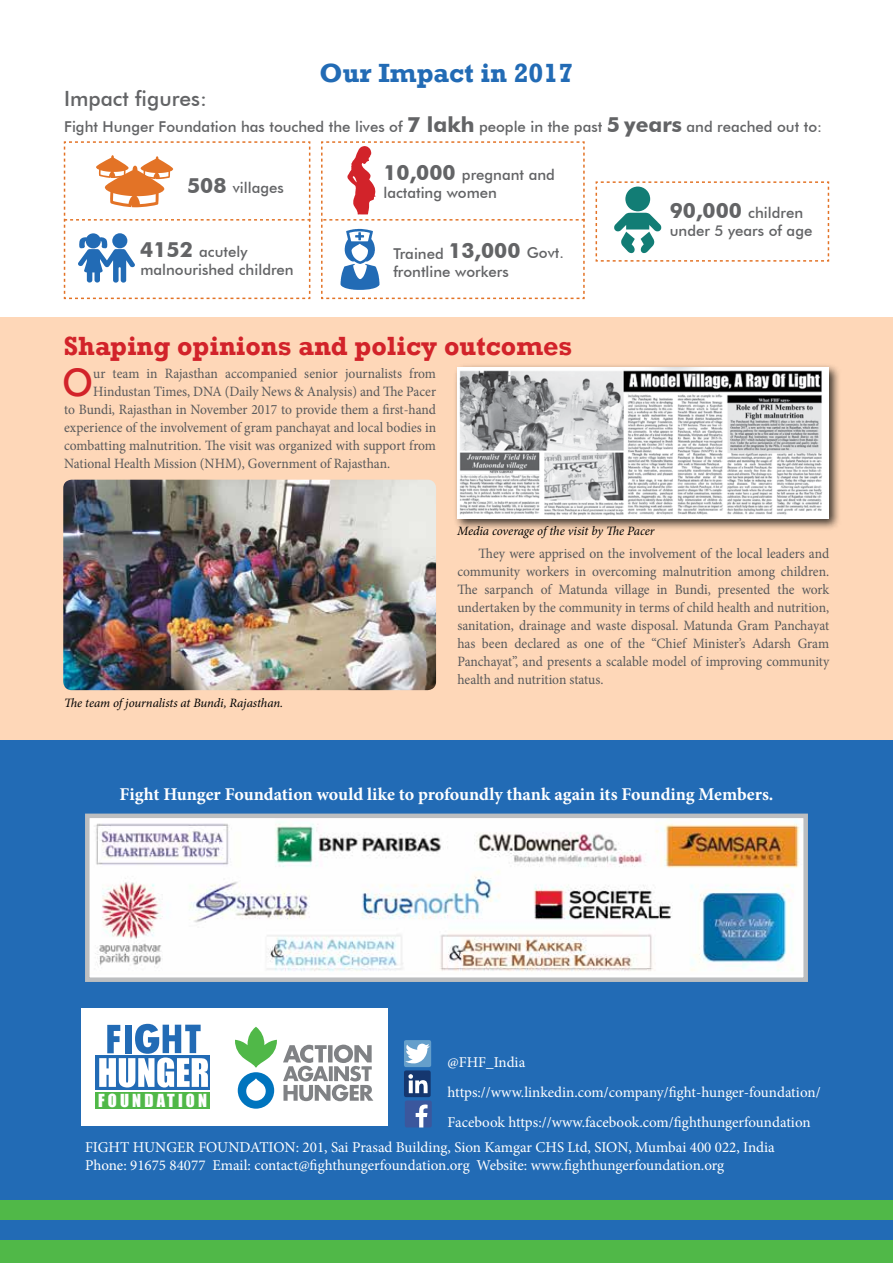
<style>
.page{position:relative;width:893px;height:1263px;background:#fff}
.page>*{position:absolute;margin:0;border:0;box-sizing:border-box;transform-origin:0 0}
.t1{font:40.8px "Rockwell";color:#d2232a;scale:.95 1}
.t2{font:700 27px "Rockwell";color:#d2232a}
.t3{font:700 27px "Rockwell";color:#226bb5}
.t4{font:500 21px "Futura BT";color:#636466}
.t5{font:700 18px "Minion Pro";color:#fff}
.t6{font:16.5px "Impact";letter-spacing:.19em;color:#fff}
.t7{font:15px/30.2px "Minion Pro";color:#fff}
.t8{font:500 15px/18px "Futura BT";color:#636466}
.t9{font:14.25px/18px "Minion Pro";letter-spacing:-.005em;color:#58595b;text-align:justify;scale:.95 1}
.t10{font:italic 12.75px "Minion Pro";letter-spacing:-.01em;color:#000}
.s1{font-weight:700;font-size:21px}
</style>
<div class="page">
<div style="left:0;top:317px;width:893px;height:436px;background:#fed7b8"></div>
<div style="left:0;top:740px;width:893px;height:491px;background:#226bb5"></div>
<hr style="left:892px;top:0;width:1px;height:1210px;background:#f2f2e8">
<svg style="left:892px;top:93px;width:1px;height:600px"></svg>
<div style="left:0;top:1200px;width:893px;height:20px;background:#50b848"></div>
<div style="left:0;top:1220px;width:893px;height:21px;background:#226bb5"></div>
<div style="left:0;top:1241px;width:893px;height:22px;background:#50b848"></div>
<div style="left:82px;top:1008px;width:306px;height:117px;background:#fff"></div>
<div style="left:96px;top:1055px;width:114px;height:35px;background:#226bb5"></div>
<svg style="left:99px;top:1024px;width:109px;height:63px"></svg>
<div style="left:96px;top:1092px;width:114px;height:17px;background:#50b848"></div>
<img style="left:90px;top:818px;width:713px;height:159px">
<div style="left:85px;top:813px;width:723px;height:169px;border:4px solid #bcbec0"></div>
<div style="left:404px;top:1040px;width:27px;height:27px;background:#659fcb;border-radius:2px"></div>
<svg style="left:405px;top:1043px;width:25px;height:21px"></svg>
<div style="left:404px;top:1070px;width:27px;height:27px;background:#15376f;border-radius:2px"></div>
<svg style="left:408px;top:1074px;width:20px;height:19px"></svg>
<div style="left:405px;top:1100px;width:27px;height:27px;background:#3b579d;border-radius:2px"></div>
<svg style="left:416px;top:1104px;width:12px;height:23px"></svg>
<img style="left:63px;top:480px;width:373px;height:210px">
<svg style="left:283px;top:1044px;width:90px;height:57px"></svg>
<svg style="left:235px;top:1027px;width:42px;height:82px"></svg>
<svg style="left:595px;top:181px;width:235px;height:81px"></svg>
<svg style="left:63px;top:141px;width:248px;height:159px"></svg>
<svg style="left:321px;top:141px;width:264px;height:159px"></svg>
<div style="left:453px;top:364px;width:389px;height:167px;background:#000;opacity:.75"></div>
<img style="left:457px;top:368px;width:372px;height:148px">
<h2 class="t3" style="left:320px;top:57px;width:255px">Our Impact in 2017</h2>
<h3 class="t4" style="left:64px;top:86px;width:144px">Impact figures:</h3>
<p class="t8" style="left:64px;top:117px;width:759px">Fight Hunger Foundation has touched the lives of <span class="s1">7 lakh</span> people in the past <span class="s1">5 years</span> and reached out to:</p>
<p class="t8" style="left:187px;top:179px;width:98px"><span class="s1">508</span> villages</p>
<p class="t8" style="left:140px;top:243px;width:155px"><span class="s1">4152</span> acutely malnourished children</p>
<p class="t8" style="left:383px;top:166px;width:173px"><span class="s1">10,000</span> pregnant and lactating women</p>
<p class="t8" style="left:393px;top:244px;width:172px">Trained <span class="s1">13,000</span> Govt. frontline workers</p>
<p class="t8" style="left:670px;top:203px;width:144px"><span class="s1">90,000</span> children under 5 years of age</p>
<h2 class="t2" style="left:64px;top:330px;width:510px">Shaping opinions and policy outcomes</h2>
<h1 class="t1" style="left:62px;top:359px;width:34px">O</h1>
<p class="t9" style="left:93px;top:365px;width:362px">ur team in Rajasthan accompanied senior journalists from</p>
<p class="t9" style="left:93px;top:383px;width:362px">Hindustan Times, DNA (Daily News &amp; Analysis) and The Pacer</p>
<p class="t9" style="left:64px;top:401px;width:393px">to Bundi, Rajasthan in November 2017 to provide them a first-hand</p>
<p class="t9" style="left:64px;top:419px;width:393px">experience of the involvement of gram panchayat and local bodies in</p>
<p class="t9" style="left:64px;top:437px;width:393px">combatting malnutrition. The visit was organized with support from</p>
<p class="t9" style="left:64px;top:455px;width:345px">National Health Mission (NHM), Government of Rajasthan.</p>
<p class="t10" style="left:457px;top:523px;width:199px">Media coverage of the visit by The Pacer</p>
<p class="t10" style="left:64px;top:694px;width:220px">The team of journalists at Bundi, Rajasthan.</p>
<p class="t9" style="left:457px;top:545px;width:393px;text-indent:21px">They were apprised on the involvement of the local leaders and community workers in overcoming malnutrition among children.<br>The sarpanch of Matunda village in Bundi, presented the work undertaken by the community in terms of child health and nutrition, sanitation, drainage and waste disposal. Matunda Gram Panchayat has been declared as one of the “Chief Minister’s Adarsh Gram Panchayat”, and presents a scalable model of improving community health and nutrition status.</p>
<p class="t5" style="left:120px;top:782px;width:655px">Fight Hunger Foundation would like to profoundly thank again its Founding Members.</p>
<p class="t6" style="left:98px;top:1088px;width:110px">FOUNDATION</p>
<p class="t7" style="left:448px;top:1047px;width:375px">@FHF_India https://www.linkedin.com/company/fight-hunger-foundation/<br>Facebook https://www.facebook.com/fighthungerfoundation</p>
<p class="t7" style="left:85px;top:1138px;width:691px;line-height:18px">FIGHT HUNGER FOUNDATION: 201, Sai Prasad Building, Sion Kamgar CHS Ltd, SION, Mumbai 400 022, India<br>Phone: 91675 84077 Email: contact@fighthungerfoundation.org Website: www.fighthungerfoundation.org</p>
</div>
